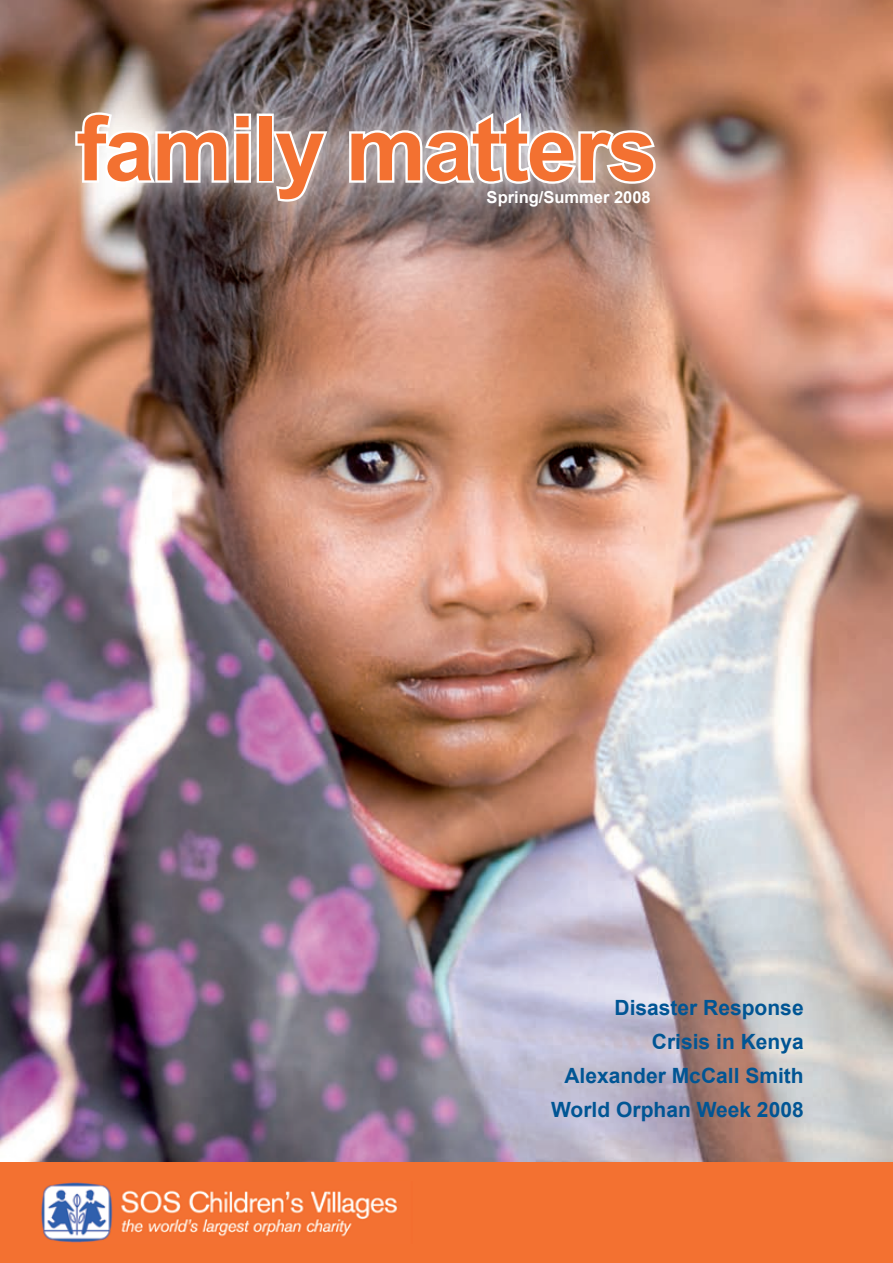
<style>
.page{position:relative;width:893px;height:1263px;background:#fff}
.page>*{position:absolute;margin:0;border:0;box-sizing:border-box;transform-origin:0 0}
.t1{font:700 90px "Arial";letter-spacing:-.025em;color:#f37131}
.t2{font:700 21px/33.8px "Arial";color:#005594;text-align:right}
.t3{font:700 16.5px "Arial";color:#fff}
</style>
<div class="page">
<img style="left:0;top:0;width:893px;height:1162px">
<div style="left:0;top:1162px;width:893px;height:101px;background:#f37131"></div>
<img style="left:41px;top:1182px;width:356px;height:61px">
<img style="left:29px;top:67px;width:864px;height:242px">
<svg style="left:73px;top:110px;width:180px;height:77px"></svg>
<div style="left:257px;top:114px;width:17px;height:69px;border:5px solid #fff"></div>
<svg style="left:269px;top:128px;width:62px;height:76px"></svg>
<svg style="left:347px;top:109px;width:311px;height:78px"></svg>
<h1 class="t1" style="left:77px;top:89px;width:582px">family matters</h1>
<p class="t3" style="left:487px;top:187px;width:166px">Spring/Summer 2008</p>
<p class="t2" style="left:551px;top:992px;width:254px">Disaster Response<br>Crisis in Kenya<br>Alexander McCall Smith<br>World Orphan Week 2008</p>
</div>
